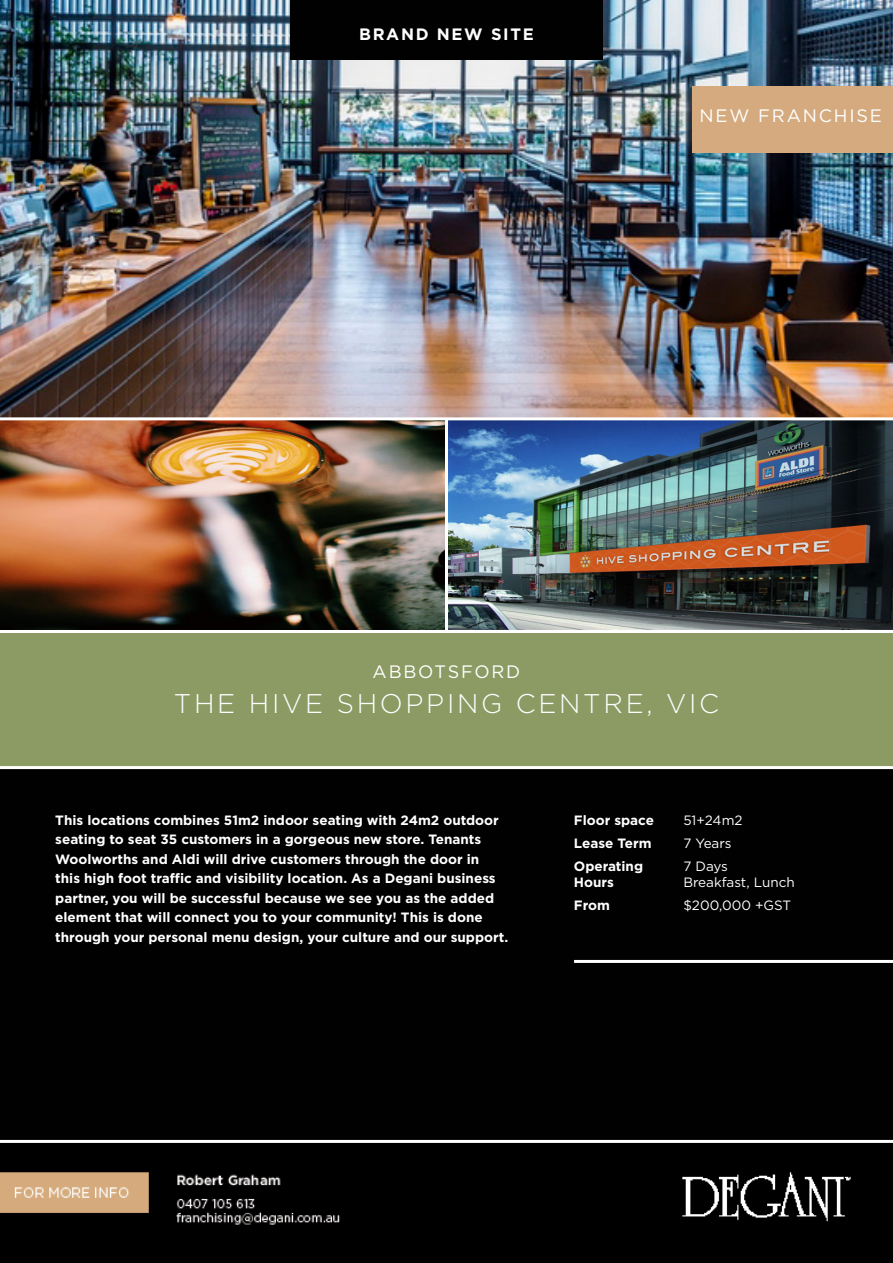
<style>
.page{position:relative;width:893px;height:1263px;background:#010101}
.page>*{position:absolute;margin:0;border:0;box-sizing:border-box;transform-origin:0 0}
.t1{font:300 27px "Gotham";letter-spacing:.1em;color:#fff}
.t2{font:18px "Gotham";letter-spacing:.1em;color:#fff}
.t3{font:700 16.5px "Gotham";letter-spacing:.1em;color:#fff}
.t4{font:700 13.5px/19.5px "Gotham";color:#fff}
.t5{font:13.5px "Gotham";color:#fff}
</style>
<div class="page">
<img style="left:0;top:0;width:893px;height:417px">
<div style="left:0;top:631px;width:893px;height:136px;background:#8c9a64"></div>
<div style="left:692px;top:87px;width:201px;height:66px;background:#d4aa7e"></div>
<hr style="left:574px;top:960px;width:319px;height:3px;background:#fff">
<div style="left:290px;top:0;width:313px;height:59px;background:#010101"></div>
<img style="left:0;top:420px;width:445px;height:210px">
<img style="left:0;top:1172px;width:851px;height:53px">
<img style="left:448px;top:420px;width:445px;height:209px">
<hr style="left:0;top:630px;width:893px;height:3px;background:#fff">
<hr style="left:0;top:766px;width:893px;height:3px;background:#fff">
<hr style="left:0;top:417px;width:893px;height:3px;background:#fff">
<hr style="left:0;top:1140px;width:893px;height:3px;background:#fff">
<hr style="left:445px;top:419px;width:3px;height:212px;background:#fff">
<p class="t3" style="left:359px;top:24px;width:176px">BRAND NEW SITE</p>
<p class="t2" style="left:699px;top:105px;width:184px">NEW FRANCHISE</p>
<p class="t2" style="left:373px;top:660px;width:149px">ABBOTSFORD</p>
<p class="t1" style="left:174px;top:689px;width:547px">THE HIVE SHOPPING CENTRE, VIC</p>
<p class="t4" style="left:55px;top:810px;width:454px">This locations combines 51m2 indoor seating with 24m2 outdoor seating to seat 35 customers in a gorgeous new store. Tenants Woolworths and Aldi will drive customers through the door in<br>this high foot traffic and visibility location. As a Degani business partner, you will be successful because we see you as the added element that will connect you to your community! This is done through your personal menu design, your culture and our support.</p>
<p class="t4" style="left:574px;top:810px;width:82px">Floor space</p>
<p class="t5" style="left:683px;top:811px;width:61px">51+24m2</p>
<p class="t4" style="left:574px;top:833px;width:79px">Lease Term</p>
<p class="t5" style="left:683px;top:834px;width:50px">7 Years</p>
<p class="t4" style="left:574px;top:856px;width:71px">Operating</p>
<p class="t5" style="left:683px;top:857px;width:46px">7 Days</p>
<p class="t4" style="left:574px;top:872px;width:42px">Hours</p>
<p class="t5" style="left:683px;top:874px;width:113px">Breakfast, Lunch</p>
<p class="t4" style="left:574px;top:895px;width:38px">From</p>
<p class="t5" style="left:683px;top:896px;width:109px">$200,000 +GST</p>
</div>
